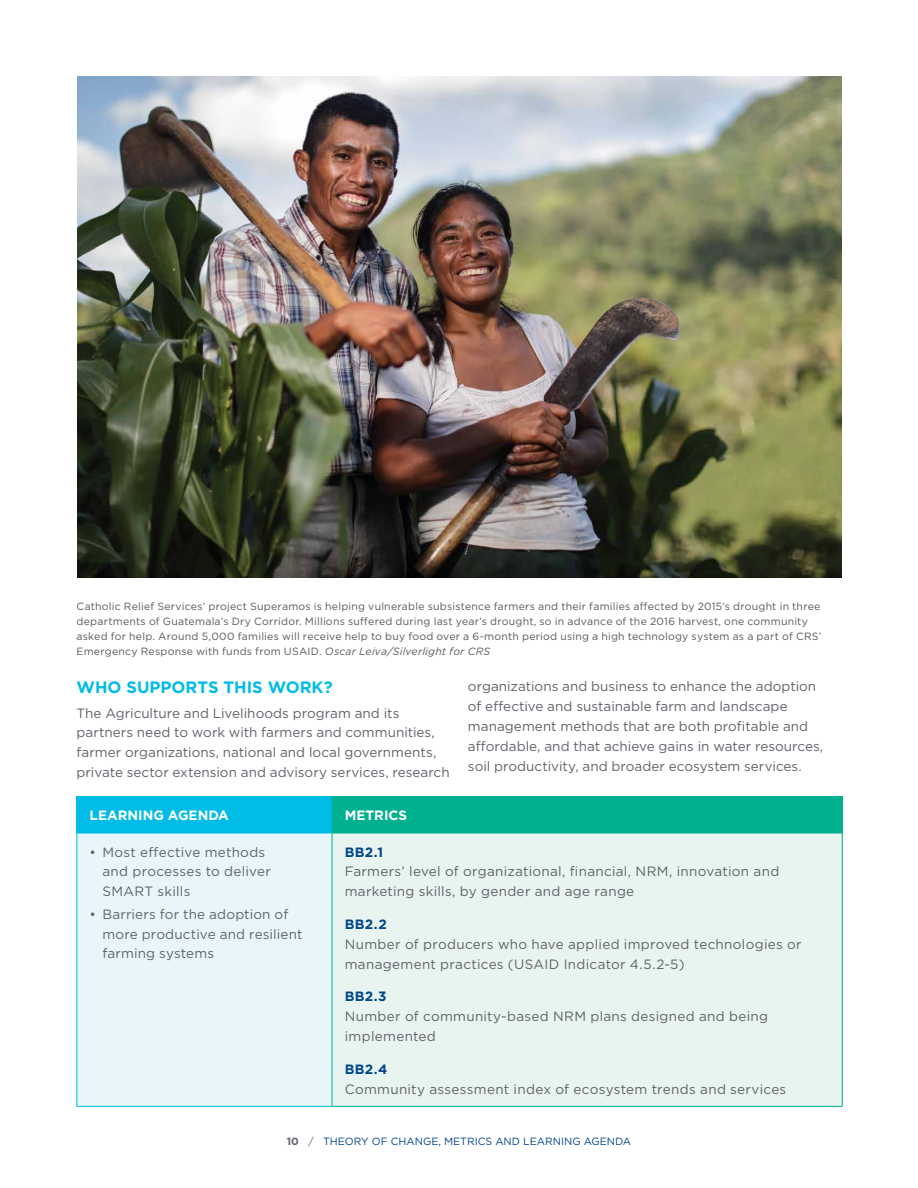
<style>
.page{position:relative;width:918px;height:1188px;background:#fff}
.page>*{position:absolute;margin:0;border:0;box-sizing:border-box;transform-origin:0 0}
.t1{font:700 16.5px "Gotham";color:#00bce7}
.t2{font:13.5px/19.8px "Gotham";letter-spacing:.005em;color:#5f636a}
.t3{font:13.5px/19.8px "Gotham";letter-spacing:.025em;color:#5f636a}
.t4{font:700 13.5px "Gotham";color:#fff}
.t5{font:700 13.5px "Gotham";letter-spacing:.02em;color:#00468b}
.t6{font:10.5px/15px "Gotham";letter-spacing:.02em;color:#58595b}
.t7{font:10.5px "Gotham";color:#00468b}
.s1{font-style:italic}
.s2{font-weight:700;color:#5f636a}
.s3{color:#5f636a}
</style>
<div class="page">
<div style="left:77px;top:797px;width:255px;height:36px;background:#00bce7"></div>
<div style="left:332px;top:797px;width:510px;height:36px;background:#00b18f"></div>
<div style="left:77px;top:833px;width:255px;height:273px;background:#e8f6fc"></div>
<div style="left:332px;top:833px;width:510px;height:273px;background:#e7f4ef"></div>
<hr style="left:332px;top:833px;width:511px;height:1px;background:#00b18f">
<hr style="left:77px;top:833px;width:255px;height:1px;background:#00bce7">
<hr style="left:77px;top:796px;width:255px;height:1px;background:#00bce7">
<hr style="left:77px;top:833px;width:1px;height:273px;background:#00bce7">
<hr style="left:77px;top:1106px;width:255px;height:1px;background:#00bce7">
<hr style="left:332px;top:796px;width:511px;height:1px;background:#00b18f">
<hr style="left:842px;top:797px;width:1px;height:36px;background:#00b18f">
<hr style="left:332px;top:833px;width:1px;height:273px;background:#00b18f">
<hr style="left:842px;top:833px;width:1px;height:273px;background:#00b18f">
<hr style="left:332px;top:1106px;width:511px;height:1px;background:#00b18f">
<img style="left:77px;top:77px;width:764px;height:501px">
<p class="t6" style="left:77px;top:598px;width:747px">Catholic Relief Services’ project Superamos is helping vulnerable subsistence farmers and their families affected by 2015’s drought in three departments of Guatemala’s Dry Corridor. Millions suffered during last year’s drought, so in advance of the 2016 harvest, one community asked for help. Around 5,000 families will receive help to buy food over a 6-month period using a high technology system as a part of CRS’ Emergency Response with funds from USAID. <span class="s1">Oscar Leiva/Silverlight for CRS</span></p>
<p class="t1" style="left:77px;top:677px;width:258px">WHO SUPPORTS THIS WORK?</p>
<p class="t2" style="left:77px;top:703px;width:375px">The Agriculture and Livelihoods program and its partners need to work with farmers and communities, farmer organizations, national and local governments, private sector extension and advisory services, research</p>
<p class="t2" style="left:468px;top:676px;width:357px">organizations and business to enhance the adoption of effective and sustainable farm and landscape management methods that are both profitable and affordable, and that achieve gains in water resources, soil productivity, and broader ecosystem services.</p>
<p class="t4" style="left:90px;top:807px;width:141px">LEARNING AGENDA</p>
<p class="t4" style="left:345px;top:807px;width:64px">METRICS</p>
<p class="t2" style="left:102px;top:842px;width:170px;text-indent:-13px">• Most effective methods and processes to deliver<br>SMART skills</p>
<p class="t2" style="left:102px;top:905px;width:202px;text-indent:-13px">• Barriers for the adoption of more productive and resilient farming systems</p>
<p class="t5" style="left:345px;top:843px;width:40px">BB2.1</p>
<p class="t2" style="left:345px;top:861px;width:436px">Farmers’ level of organizational, financial, NRM, innovation and marketing skills, by gender and age range</p>
<p class="t5" style="left:345px;top:915px;width:44px">BB2.2</p>
<p class="t3" style="left:345px;top:934px;width:458px">Number of producers who have applied improved technologies or management practices (USAID Indicator 4.5.2-5)</p>
<p class="t5" style="left:345px;top:988px;width:43px">BB2.3</p>
<p class="t3" style="left:345px;top:1006px;width:425px">Number of community-based NRM plans designed and being implemented</p>
<p class="t5" style="left:345px;top:1060px;width:44px">BB2.4</p>
<p class="t2" style="left:345px;top:1079px;width:443px">Community assessment index of ecosystem trends and services</p>
<p class="t7" style="left:287px;top:1135px;width:346px"><span class="s2">10</span> <span class="s3">/</span> THEORY OF CHANGE, METRICS AND LEARNING AGENDA</p>
</div>
